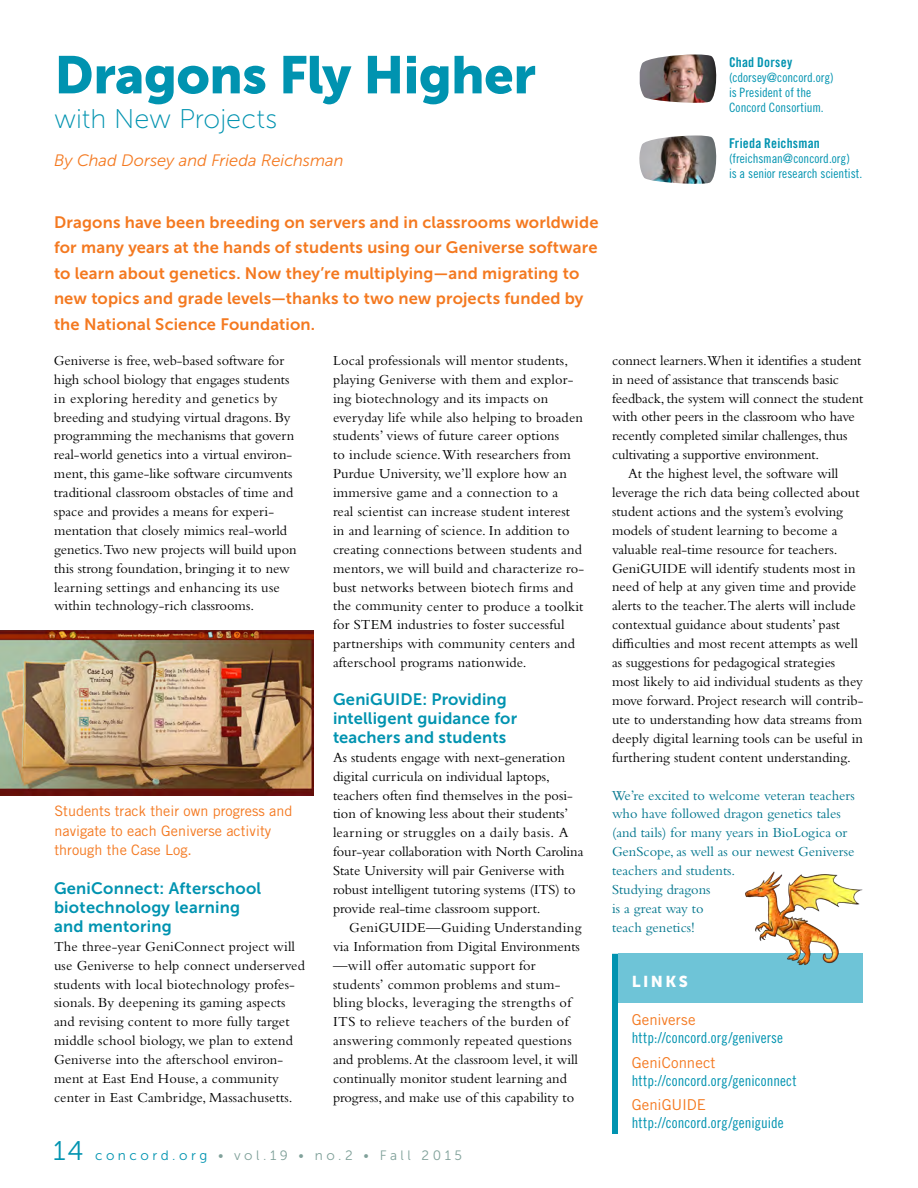
<style>
.page{position:relative;width:918px;height:1188px;background:#fff}
.page>*{position:absolute;margin:0;border:0;box-sizing:border-box;transform-origin:0 0}
.t1{font:52.5px "Museo Sans 900";letter-spacing:-.01em;color:#0093b0}
.t2{font:27px "Museo Sans 100";letter-spacing:.005em;color:#0093b0}
.t3{font:16.5px/25.5px "Museo Sans 700";letter-spacing:.01em;color:#f47920}
.t4{font:16.5px/18.9px "Museo Sans 700";letter-spacing:.015em;color:#0093b0}
.t5{font:italic 16.5px "Museo Sans 300";color:#f47920}
.t6{font:15.75px "Museo Sans 900";letter-spacing:.16em;color:#fff}
.t7{font:15px "Trade Gothic LT Std Cn 18";letter-spacing:.005em;color:#0093b0}
.t8{font:15px "Trade Gothic LT Std";color:#f47920}
.t9{font:14.4px/18.9px "Bembo Std";color:#000}
.t10{font:14.4px/18.9px "Bembo Std";color:#00758d}
.t11{font:14.4px/19.5px "Trade Gothic LT Std";color:#f47921}
.t12{font:13.5px "Museo Sans 300";letter-spacing:.26em;color:#80a19a}
.t13{font:13.5px "Trade Gothic LT Std Bd Cn 20";letter-spacing:.015em;color:#0093b0}
.t14{font:12.9px/15px "Trade Gothic LT Std Cn 18";letter-spacing:.005em;color:#0093b0}
.s1{font-size:27px;color:#0093b0}
.s2{color:#0093b0}
</style>
<div class="page">
<div style="left:618px;top:954px;width:245px;height:49px;background:#6ec4d7"></div>
<img style="left:640px;top:54px;width:77px;height:49px">
<div style="left:612px;top:954px;width:6px;height:180px;background:#0093b0"></div>
<img style="left:639px;top:135px;width:78px;height:49px">
<img style="left:0;top:630px;width:314px;height:166px">
<img style="left:736px;top:871px;width:127px;height:94px">
<h1 class="t1" style="left:54px;top:45px;width:483px">Dragons Fly Higher</h1>
<h2 class="t2" style="left:54px;top:104px;width:224px">with New Projects</h2>
<p class="t5" style="left:54px;top:151px;width:291px">By Chad Dorsey and Frieda Reichsman</p>
<p class="t13" style="left:729px;top:54px;width:65px">Chad Dorsey</p>
<p class="t14" style="left:729px;top:70px;width:106px">(cdorsey@concord.org) is President of the<br>Concord Consortium.</p>
<p class="t13" style="left:729px;top:135px;width:92px">Frieda Reichsman</p>
<p class="t14" style="left:729px;top:151px;width:135px">(freichsman@concord.org)<br>is a senior research scientist.</p>
<p class="t3" style="left:54px;top:209px;width:546px">Dragons have been breeding on servers and in classrooms worldwide for many years at the hands of students using our Geniverse software to learn about genetics. Now they’re multiplying—and migrating to new topics and grade levels—thanks to two new projects funded by the National Science Foundation.</p>
<p class="t9" style="left:54px;top:351px;width:244px">Geniverse is free, web-based software for high school biology that engages students in exploring heredity and genetics by breeding and studying virtual dragons. By programming the mechanisms that govern real-world genetics into a virtual environ&shy;ment, this game-like software circumvents traditional classroom obstacles of time and space and provides a means for experi&shy;mentation that closely mimics real-world genetics.Two new projects will build upon this strong foundation, bringing it to new learning settings and enhancing its use within technology-rich classrooms.</p>
<p class="t11" style="left:54px;top:801px;width:239px">Students track their own progress and navigate to each Geniverse activity through the Case Log.</p>
<p class="t4" style="left:54px;top:879px;width:209px">GeniConnect: Afterschool biotechnology learning and mentoring</p>
<p class="t9" style="left:54px;top:936px;width:252px">The three-year GeniConnect project will use Geniverse to help connect underserved students with local biotechnology profes&shy;sionals. By deepening its gaming aspects and revising content to more fully target middle school biology, we plan to extend Geniverse into the afterschool environ&shy;ment at East End House, a community center in East Cambridge, Massachusetts.</p>
<p class="t9" style="left:333px;top:351px;width:253px">Local professionals will mentor students, playing Geniverse with them and explor&shy;ing biotechnology and its impacts on everyday life while also helping to broaden students’ views of future career options<br>to include science. With researchers from Purdue University, we’ll explore how an immersive game and a connection to a<br>real scientist can increase student interest in and learning of science. In addition to creating connections between students and mentors, we will build and characterize ro&shy;bust networks between biotech firms and the community center to produce a toolkit for STEM industries to foster successful partnerships with community centers and afterschool programs nationwide.</p>
<p class="t4" style="left:333px;top:690px;width:186px">GeniGUIDE: Providing intelligent guidance for teachers and students</p>
<p class="t9" style="left:333px;top:747px;width:252px">As students engage with next-generation digital curricula on individual laptops, teachers often find themselves in the posi&shy;tion of knowing less about their students’ learning or struggles on a daily basis. A four-year collaboration with North Carolina State University will pair Geniverse with robust intelligent tutoring systems (ITS) to provide real-time classroom support.</p>
<p class="t9" style="left:333px;top:918px;width:250px;text-indent:16px">GeniGUIDE—Guiding Understanding via Information from Digital Environments —will offer automatic support for students’ common problems and stum&shy;bling blocks, leveraging the strengths of ITS to relieve teachers of the burden of answering commonly repeated questions and problems. At the classroom level, it will continually monitor student learning and progress, and make use of this capability to</p>
<p class="t12" style="left:53px;top:1148px;width:410px"><span class="s1">14</span> <span class="s2">concord.org</span> • vol.19 • no.2 • Fall 2015</p>
<p class="t9" style="left:612px;top:351px;width:251px">connect learners.When it identifies a student</p>
<p class="t9" style="left:612px;top:369px;width:229px">in need of assistance that transcends basic</p>
<p class="t9" style="left:612px;top:388px;width:253px">feedback, the system will connect the student</p>
<p class="t9" style="left:612px;top:407px;width:244px">with other peers in the classroom who have</p>
<p class="t9" style="left:612px;top:426px;width:237px">recently completed similar challenges, thus</p>
<p class="t9" style="left:612px;top:445px;width:209px">cultivating a supportive environment.</p>
<p class="t9" style="left:628px;top:464px;width:212px">At the highest level, the software will</p>
<p class="t9" style="left:612px;top:483px;width:249px">leverage the rich data being collected about</p>
<p class="t9" style="left:612px;top:502px;width:233px">student actions and the system’s evolving</p>
<p class="t9" style="left:612px;top:521px;width:227px">models of student learning to become a</p>
<p class="t9" style="left:612px;top:539px;width:227px">valuable real-time resource for teachers.</p>
<p class="t9" style="left:612px;top:558px;width:245px">GeniGUIDE will identify students most in</p>
<p class="t9" style="left:612px;top:577px;width:246px">need of help at any given time and provide</p>
<p class="t9" style="left:612px;top:596px;width:245px">alerts to the teacher.The alerts will include</p>
<p class="t9" style="left:612px;top:615px;width:229px">contextual guidance about students’ past</p>
<p class="t9" style="left:612px;top:634px;width:247px">difficulties and most recent attempts as well</p>
<p class="t9" style="left:612px;top:653px;width:225px">as suggestions for pedagogical strategies</p>
<p class="t9" style="left:612px;top:672px;width:252px">most likely to aid individual students as they</p>
<p class="t9" style="left:612px;top:691px;width:253px">move forward. Project research will contrib-</p>
<p class="t9" style="left:612px;top:710px;width:252px">ute to understanding how data streams from</p>
<p class="t9" style="left:612px;top:729px;width:252px">deeply digital learning tools can be useful in</p>
<p class="t9" style="left:612px;top:747px;width:240px">furthering student content understanding.</p>
<p class="t10" style="left:612px;top:785px;width:244px">We’re excited to welcome veteran teachers who have followed dragon genetics tales (and tails) for many years in BioLogica or<br>GenScope, as well as our newest Geniverse teachers and students.<br>Studying dragons<br>is a great way to<br>teach genetics!</p>
<p class="t6" style="left:632px;top:972px;width:58px">LINKS</p>
<p class="t8" style="left:632px;top:1010px;width:65px">Geniverse</p>
<p class="t7" style="left:632px;top:1029px;width:153px">http://concord.org/geniverse</p>
<p class="t8" style="left:632px;top:1053px;width:85px">GeniConnect</p>
<p class="t7" style="left:632px;top:1071px;width:166px">http://concord.org/geniconnect</p>
<p class="t8" style="left:632px;top:1096px;width:76px">GeniGUIDE</p>
<p class="t7" style="left:632px;top:1114px;width:153px">http://concord.org/geniguide</p>
</div>
